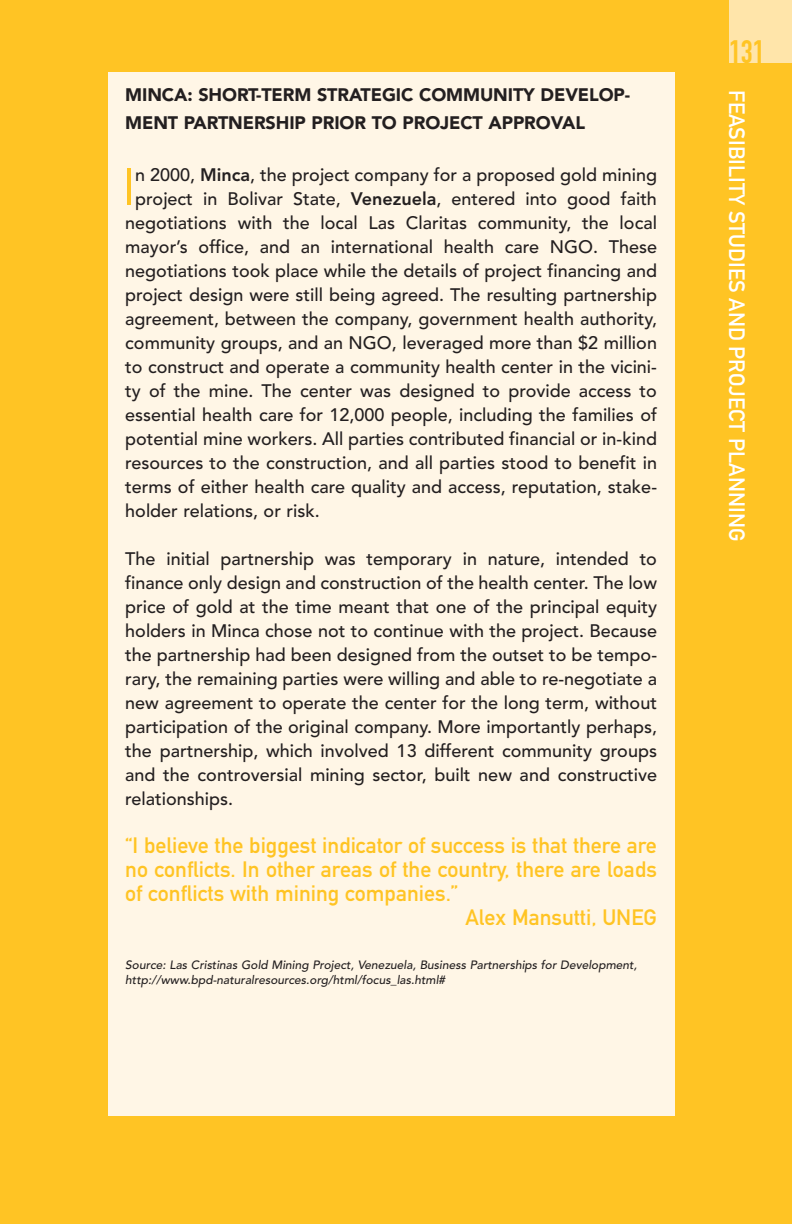
<style>
.page{position:relative;width:792px;height:1224px;background:#fff}
.page>*{position:absolute;margin:0;border:0;box-sizing:border-box;transform-origin:0 0}
.t1{font:300 51.8px "Avenir";color:#ffc424}
.t2{font:32px "DIN Engschrift";color:#ffc424}
.t3{font:22px "DIN Mittelschrift";color:#ffc424}
.t4{font:22px "DIN Mittelschrift";color:#fff}
.t5{font:500 18px/24px "Avenir";color:#231f20;text-align:justify}
.t6{font:900 18px/28px "Avenir";letter-spacing:-.005em;color:#231f20}
.t7{font:500 12px/15px "Avenir";color:#231f20}
.s1{font-weight:800}
</style>
<div class="page">
<div style="left:702px;top:0;width:90px;height:1224px;background:#ffc424"></div>
<div style="left:729px;top:0;width:63px;height:63px;background:#ffe5aa"></div>
<div style="left:0;top:0;width:702px;height:1224px;background:#ffc424"></div>
<div style="left:108px;top:72px;width:567px;height:1044px;background:#fff6e6"></div>
<p class="t6" style="left:125px;top:83px;width:506px">MINCA: SHORT-TERM STRATEGIC COMMUNITY DEVELOP-<br>MENT PARTNERSHIP PRIOR TO PROJECT APPROVAL</p>
<h1 class="t1" style="left:122px;top:166px;width:15px">I</h1>
<p class="t5" style="left:135px;top:165px;width:523px">n 2000, <span class="s1">Minca</span>, the project company for a proposed gold mining</p>
<p class="t5" style="left:135px;top:189px;width:523px">project in Bolivar State, <span class="s1">Venezuela</span>, entered into good faith</p>
<p class="t5" style="left:125px;top:213px;width:533px">negotiations with the local Las Claritas community, the local</p>
<p class="t5" style="left:125px;top:237px;width:533px">mayor’s office, and an international health care NGO. These</p>
<p class="t5" style="left:125px;top:261px;width:533px">negotiations took place while the details of project financing and</p>
<p class="t5" style="left:125px;top:285px;width:533px">project design were still being agreed. The resulting partnership</p>
<p class="t5" style="left:125px;top:309px;width:533px">agreement, between the company, government health authority,</p>
<p class="t5" style="left:125px;top:333px;width:533px">community groups, and an NGO, leveraged more than $2 million</p>
<p class="t5" style="left:125px;top:357px;width:533px">to construct and operate a community health center in the vicini-</p>
<p class="t5" style="left:125px;top:381px;width:533px">ty of the mine. The center was designed to provide access to</p>
<p class="t5" style="left:125px;top:405px;width:533px">essential health care for 12,000 people, including the families of</p>
<p class="t5" style="left:125px;top:429px;width:533px">potential mine workers. All parties contributed financial or in-kind</p>
<p class="t5" style="left:125px;top:453px;width:533px">resources to the construction, and all parties stood to benefit in</p>
<p class="t5" style="left:125px;top:477px;width:533px">terms of either health care quality and access, reputation, stake-</p>
<p class="t5" style="left:125px;top:501px;width:196px">holder relations, or risk.</p>
<p class="t5" style="left:125px;top:549px;width:533px">The initial partnership was temporary in nature, intended to finance only design and construction of the health center. The low price of gold at the time meant that one of the principal equity holders in Minca chose not to continue with the project. Because the partnership had been designed from the outset to be tempo&shy;rary, the remaining parties were willing and able to re-negotiate a new agreement to operate the center for the long term, without participation of the original company. More importantly perhaps, the partnership, which involved 13 different community groups and the controversial mining sector, built new and constructive relationships.</p>
<p class="t3" style="left:125px;top:838px;width:533px">“I believe the biggest indicator of success is that there are</p>
<p class="t3" style="left:125px;top:862px;width:533px">no conflicts. In other areas of the country, there are loads</p>
<p class="t3" style="left:125px;top:886px;width:335px">of conflicts with mining companies.”</p>
<p class="t3" style="left:466px;top:910px;width:193px">Alex Mansutti, UNEG</p>
<p class="t7" style="left:125px;top:959px;width:515px">Source: Las Cristinas Gold Mining Project, Venezuela, Business Partnerships for Development, http://www.bpd-naturalresources.org/html/focus_las.html#</p>
<h2 class="t2" style="left:729px;top:40px;width:37px">131</h2>
<p class="t4" style="left:745px;top:90px;width:453px;rotate:90deg">FEASIBILITY STUDIES AND PROJECT PLANNING</p>
</div>
